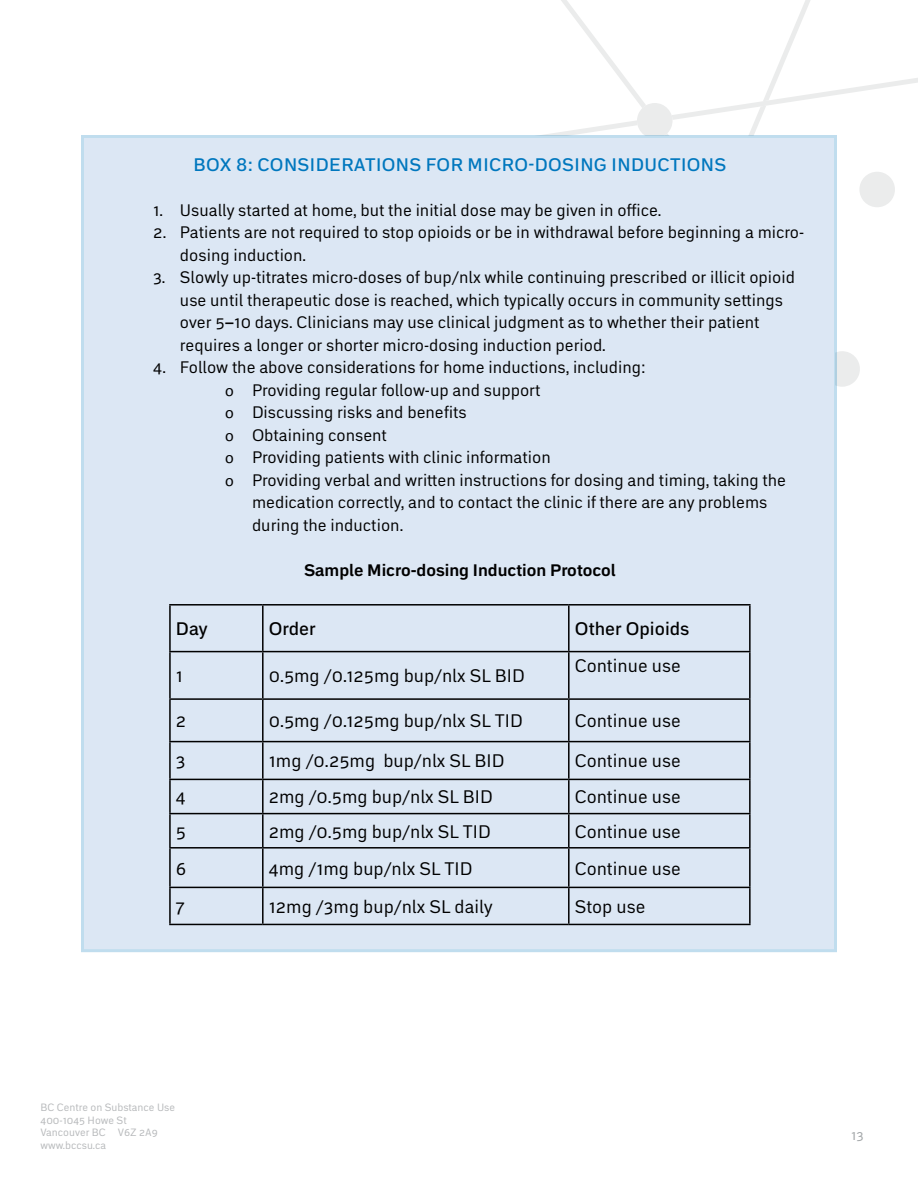
<style>
.page{position:relative;width:918px;height:1188px;background:#fff}
.page>*{position:absolute;margin:0;border:0;box-sizing:border-box;transform-origin:0 0}
.t1{font:18px "Embarcadero MVB Pro";color:#000}
.t2{font:500 18px "Embarcadero MVB Pro";letter-spacing:.02em;color:#0077be}
.t3{font:500 18px "Embarcadero MVB Pro";color:#000}
.t4{font:16.5px/22.5px "Embarcadero MVB Pro";color:#000}
.t5{font:700 16.5px "Embarcadero MVB Pro";color:#000}
.t6{font:13.5px "Embarcadero MVB Pro";color:#a3a7a9}
.t7{font:10.5px/12.6px "Embarcadero MVB Pro";color:#b7b9bb}
.s1{font-weight:500}
.s2{font-family:"Calibri"}
</style>
<div class="page">
<svg style="left:561px;top:0;width:249px;height:75px"></svg>
<svg style="left:544px;top:75px;width:374px;height:60px"></svg>
<svg style="left:837px;top:351px;width:23px;height:36px"></svg>
<svg style="left:859px;top:172px;width:36px;height:35px"></svg>
<svg style="left:637px;top:103px;width:36px;height:32px"></svg>
<div style="left:81px;top:135px;width:756px;height:817px;background:#dce7f4"></div>
<hr style="left:169px;top:604px;width:94px;height:2px;background:#000">
<hr style="left:169px;top:606px;width:2px;height:45px;background:#000">
<hr style="left:263px;top:604px;width:306px;height:2px;background:#000">
<hr style="left:262px;top:606px;width:2px;height:45px;background:#000">
<hr style="left:569px;top:604px;width:182px;height:2px;background:#000">
<hr style="left:568px;top:606px;width:2px;height:45px;background:#000">
<hr style="left:749px;top:606px;width:2px;height:45px;background:#000">
<hr style="left:169px;top:651px;width:94px;height:1px;background:#000">
<hr style="left:169px;top:652px;width:2px;height:46px;background:#000">
<hr style="left:263px;top:651px;width:306px;height:1px;background:#000">
<hr style="left:262px;top:652px;width:2px;height:46px;background:#000">
<hr style="left:569px;top:651px;width:182px;height:1px;background:#000">
<hr style="left:568px;top:652px;width:2px;height:46px;background:#000">
<hr style="left:749px;top:652px;width:2px;height:46px;background:#000">
<hr style="left:169px;top:698px;width:94px;height:2px;background:#000">
<hr style="left:169px;top:700px;width:2px;height:41px;background:#000">
<hr style="left:263px;top:698px;width:306px;height:2px;background:#000">
<hr style="left:262px;top:700px;width:2px;height:41px;background:#000">
<hr style="left:569px;top:698px;width:182px;height:2px;background:#000">
<hr style="left:568px;top:700px;width:2px;height:41px;background:#000">
<hr style="left:749px;top:700px;width:2px;height:41px;background:#000">
<hr style="left:169px;top:741px;width:94px;height:1px;background:#000">
<hr style="left:169px;top:742px;width:2px;height:37px;background:#000">
<hr style="left:263px;top:741px;width:306px;height:1px;background:#000">
<hr style="left:262px;top:742px;width:2px;height:37px;background:#000">
<hr style="left:569px;top:741px;width:182px;height:1px;background:#000">
<hr style="left:568px;top:742px;width:2px;height:37px;background:#000">
<hr style="left:749px;top:742px;width:2px;height:37px;background:#000">
<hr style="left:169px;top:779px;width:94px;height:1px;background:#000">
<hr style="left:169px;top:780px;width:2px;height:33px;background:#000">
<hr style="left:263px;top:779px;width:306px;height:1px;background:#000">
<hr style="left:262px;top:780px;width:2px;height:33px;background:#000">
<hr style="left:569px;top:779px;width:182px;height:1px;background:#000">
<hr style="left:568px;top:780px;width:2px;height:33px;background:#000">
<hr style="left:749px;top:780px;width:2px;height:33px;background:#000">
<hr style="left:169px;top:813px;width:94px;height:1px;background:#000">
<hr style="left:169px;top:814px;width:2px;height:33px;background:#000">
<hr style="left:263px;top:813px;width:306px;height:1px;background:#000">
<hr style="left:262px;top:814px;width:2px;height:33px;background:#000">
<hr style="left:569px;top:813px;width:182px;height:1px;background:#000">
<hr style="left:568px;top:814px;width:2px;height:33px;background:#000">
<hr style="left:749px;top:814px;width:2px;height:33px;background:#000">
<hr style="left:169px;top:847px;width:94px;height:2px;background:#000">
<hr style="left:169px;top:849px;width:2px;height:38px;background:#000">
<hr style="left:263px;top:847px;width:306px;height:2px;background:#000">
<hr style="left:262px;top:849px;width:2px;height:38px;background:#000">
<hr style="left:569px;top:847px;width:182px;height:2px;background:#000">
<hr style="left:568px;top:849px;width:2px;height:38px;background:#000">
<hr style="left:749px;top:849px;width:2px;height:38px;background:#000">
<hr style="left:169px;top:887px;width:94px;height:1px;background:#000">
<hr style="left:169px;top:888px;width:2px;height:36px;background:#000">
<hr style="left:263px;top:887px;width:306px;height:1px;background:#000">
<hr style="left:262px;top:888px;width:2px;height:36px;background:#000">
<hr style="left:569px;top:887px;width:182px;height:1px;background:#000">
<hr style="left:568px;top:888px;width:2px;height:36px;background:#000">
<hr style="left:749px;top:888px;width:2px;height:36px;background:#000">
<hr style="left:169px;top:924px;width:94px;height:1px;background:#000">
<hr style="left:263px;top:924px;width:306px;height:1px;background:#000">
<hr style="left:569px;top:924px;width:182px;height:1px;background:#000">
<p class="t2" style="left:193px;top:151px;width:89px">BOX 8: CONSI</p>
<p class="t2" style="left:316px;top:151px;width:72px">DE RATIONS</p>
<p class="t2" style="left:426px;top:151px;width:135px">FOR MICRO-DOSIN</p>
<p class="t2" style="left:594px;top:151px;width:99px">G IN DUCTIONS</p>
<p class="t4" style="left:153px;top:198px;width:510px">1. Usually started at home, but the initial dose may be given in office.</p>
<p class="t4" style="left:180px;top:220px;width:626px;text-indent:-27px">2. Patients are not required to stop opioids or be in withdrawal before beginning a micro&shy;dosing induction.</p>
<p class="t4" style="left:180px;top:265px;width:616px;text-indent:-27px">3. Slowly up-titrates micro-doses of bup/nlx while continuing prescribed or illicit opioid use until therapeutic dose is reached, which typically occurs in community settings over 5<span class="s1">–</span>10 days. Clinicians may use clinical judgment as to whether their patient requires a longer or shorter micro-dosing induction period.</p>
<p class="t4" style="left:153px;top:355px;width:494px">4. Follow the above considerations for home inductions, including:</p>
<p class="t4" style="left:225px;top:378px;width:317px"><span class="s2">o</span> Providing regular follow-up and support</p>
<p class="t4" style="left:225px;top:400px;width:243px"><span class="s2">o</span> Discussing risks and benefits</p>
<p class="t4" style="left:225px;top:423px;width:163px"><span class="s2">o</span> Obtaining consent</p>
<p class="t4" style="left:225px;top:445px;width:327px"><span class="s2">o</span> Providing patients with clinic information</p>
<p class="t4" style="left:225px;top:468px;width:563px"><span class="s2">o</span> Providing verbal and written instructions for dosing and timing, taking the</p>
<p class="t4" style="left:252px;top:490px;width:517px">medication correctly, and to contact the clinic if there are any problems</p>
<p class="t4" style="left:252px;top:513px;width:153px">during the induction.</p>
<p class="t5" style="left:304px;top:558px;width:313px">Sample Micro-dosing I nduction Protocol</p>
<p class="t3" style="left:176px;top:616px;width:33px">DAY</p>
<p class="t3" style="left:269px;top:616px;width:48px">ORDER</p>
<p class="t3" style="left:575px;top:616px;width:116px">OTHER OPIOIDS</p>
<p class="t1" style="left:176px;top:663px;width:9px">1</p>
<p class="t1" style="left:269px;top:663px;width:258px">0.5mg /0.125mg bup/nlx SL BI D</p>
<p class="t1" style="left:575px;top:653px;width:108px">Continue use</p>
<p class="t1" style="left:176px;top:708px;width:12px">2</p>
<p class="t1" style="left:269px;top:708px;width:256px">0.5mg /0.125mg bup/nlx SL TI D</p>
<p class="t1" style="left:575px;top:708px;width:108px">Continue use</p>
<p class="t1" style="left:176px;top:749px;width:11px">3</p>
<p class="t1" style="left:269px;top:749px;width:237px">1mg /0.25mg bup/nlx SL BI D</p>
<p class="t1" style="left:575px;top:749px;width:108px">Continue use</p>
<p class="t1" style="left:176px;top:785px;width:12px">4</p>
<p class="t1" style="left:269px;top:785px;width:226px">2mg /0.5mg bup/nlx SL BI D</p>
<p class="t1" style="left:575px;top:785px;width:108px">Continue use</p>
<p class="t1" style="left:176px;top:819px;width:12px">5</p>
<p class="t1" style="left:269px;top:819px;width:224px">2mg /0.5mg bup/nlx SL TI D</p>
<p class="t1" style="left:575px;top:819px;width:108px">Continue use</p>
<p class="t1" style="left:176px;top:856px;width:12px">6</p>
<p class="t1" style="left:269px;top:856px;width:205px">4mg /1mg bup/nlx SL TI D</p>
<p class="t1" style="left:575px;top:856px;width:108px">Continue use</p>
<p class="t1" style="left:176px;top:894px;width:10px">7</p>
<p class="t1" style="left:269px;top:894px;width:225px">12mg /3mg bup/nlx SL daily</p>
<p class="t1" style="left:575px;top:894px;width:72px">Stop use</p>
<p class="t7" style="left:40px;top:1101px;width:136px">BC Centre on Substance Use<br>400-1045 Howe St<br>Vancouver BC V6Z 2A9 www.bccsu.ca</p>
<p class="t6" style="left:851px;top:1126px;width:14px">13</p>
</div>
